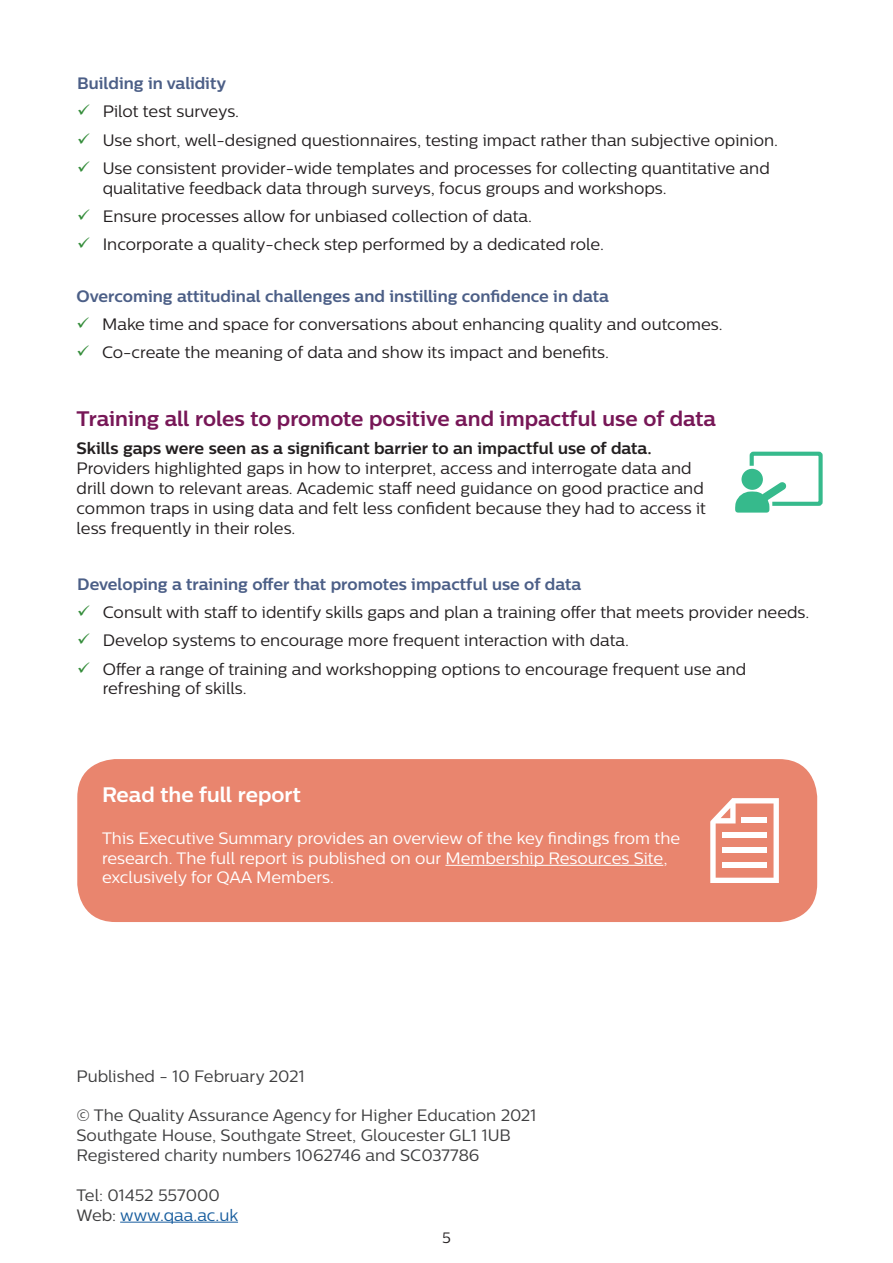
<style>
.page{position:relative;width:893px;height:1263px;background:#fff}
.page>*{position:absolute;margin:0;border:0;box-sizing:border-box;transform-origin:0 0}
.Paragraph_Style_1{font:700 21px "Centrale Sans";color:#771757}
.t1{font:700 21px "Centrale Sans";color:#fff}
.Paragraph_Style_1-2{font:16.5px/19.8px "Centrale Sans";color:#231f20}
.t2{font:16.5px "Centrale Sans";color:#3e3e3f}
.t3{font:16.5px/19.8px "Centrale Sans";color:#fff}
.Paragraph_Style_1-3{font:700 16.5px "Centrale Sans";color:#4c5f87}
.t4{font:16.5px "Centrale Sans";color:#175d9e}
.t5{font:15px "Centrale Sans";color:#231f20}
.s1{font-weight:700}
.s2{color:#3e3e3f}
</style>
<div class="page">
<hr style="left:120px;top:1222px;width:118px;height:1px;background:#175d9e">
<div style="left:77px;top:759px;width:740px;height:163px;background:#e9856e;border-radius:38px"></div>
<hr style="left:445px;top:865px;width:218px;height:1px;background:#fff">
<svg style="left:710px;top:798px;width:69px;height:85px"></svg>
<div style="left:722px;top:862px;width:45px;height:6px;background:#fff"></div>
<div style="left:722px;top:847px;width:45px;height:6px;background:#fff"></div>
<div style="left:722px;top:832px;width:45px;height:6px;background:#fff"></div>
<div style="left:741px;top:817px;width:26px;height:6px;background:#fff"></div>
<svg style="left:735px;top:451px;width:88px;height:62px"></svg>
<p class="Paragraph_Style_1-3" style="left:77px;top:73px;width:151px">Building in validity</p>
<p class="Paragraph_Style_1-2" style="left:103px;top:101px;width:138px">Pilot test surveys.</p>
<p class="Paragraph_Style_1-2" style="left:103px;top:130px;width:677px">Use short, well-designed questionnaires, testing impact rather than subjective opinion.</p>
<p class="Paragraph_Style_1-2" style="left:103px;top:158px;width:668px">Use consistent provider-wide templates and processes for collecting quantitative and qualitative feedback data through surveys, focus groups and workshops.</p>
<p class="Paragraph_Style_1-2" style="left:103px;top:206px;width:431px">Ensure processes allow for unbiased collection of data.</p>
<p class="Paragraph_Style_1-2" style="left:103px;top:234px;width:503px">Incorporate a quality-check step performed by a dedicated role.</p>
<p class="Paragraph_Style_1-3" style="left:77px;top:286px;width:534px">Overcoming attitudinal challenges and instilling confidence in data</p>
<p class="Paragraph_Style_1-2" style="left:102px;top:314px;width:622px">Make time and space for conversations about enhancing quality and outcomes.</p>
<p class="Paragraph_Style_1-2" style="left:102px;top:342px;width:509px">Co-create the meaning of data and show its impact and benefits.</p>
<p class="Paragraph_Style_1" style="left:77px;top:406px;width:641px">Training all roles to promote positive and impactful use of data</p>
<p class="Paragraph_Style_1-2" style="left:77px;top:438px;width:631px"><span class="s1">Skills gaps were seen as a significant barrier to an impactful use of data.<br></span>Providers highlighted gaps in how to interpret, access and interrogate data and drill down to relevant areas. Academic staff need guidance on good practice and common traps in using data and felt less confident because they had to access it less frequently in their roles.</p>
<p class="Paragraph_Style_1-3" style="left:77px;top:574px;width:505px">Developing a training offer that promotes impactful use of data</p>
<p class="Paragraph_Style_1-2" style="left:103px;top:602px;width:708px">Consult with staff to identify skills gaps and plan a training offer that meets provider needs.</p>
<p class="Paragraph_Style_1-2" style="left:103px;top:630px;width:528px">Develop systems to encourage more frequent interaction with data.</p>
<p class="Paragraph_Style_1-2" style="left:103px;top:659px;width:645px">Offer a range of training and workshopping options to encourage frequent use and refreshing of skills.</p>
<p class="t1" style="left:102px;top:782px;width:200px">Read the full report</p>
<p class="t3" style="left:102px;top:828px;width:580px">This Executive Summary provides an overview of the key findings from the research. The full report is published on our Membership Resources Site, exclusively for QAA Members.</p>
<p class="t2" style="left:77px;top:1066px;width:230px">Published - 10 February 2021</p>
<p class="t2" style="left:77px;top:1106px;width:461px">© The Quality Assurance Agency for Higher Education 2021</p>
<p class="t2" style="left:77px;top:1126px;width:436px">Southgate House, Southgate Street, Gloucester GL1 1UB</p>
<p class="t2" style="left:77px;top:1146px;width:404px">Registered charity numbers 1062746 and SC037786</p>
<p class="t2" style="left:77px;top:1185px;width:145px">Tel: 01452 557000</p>
<p class="t4" style="left:77px;top:1205px;width:163px"><span class="s2">Web:</span> www.qaa.ac.uk</p>
<p class="t5" style="left:442px;top:1229px;width:10px">5</p>
</div>
